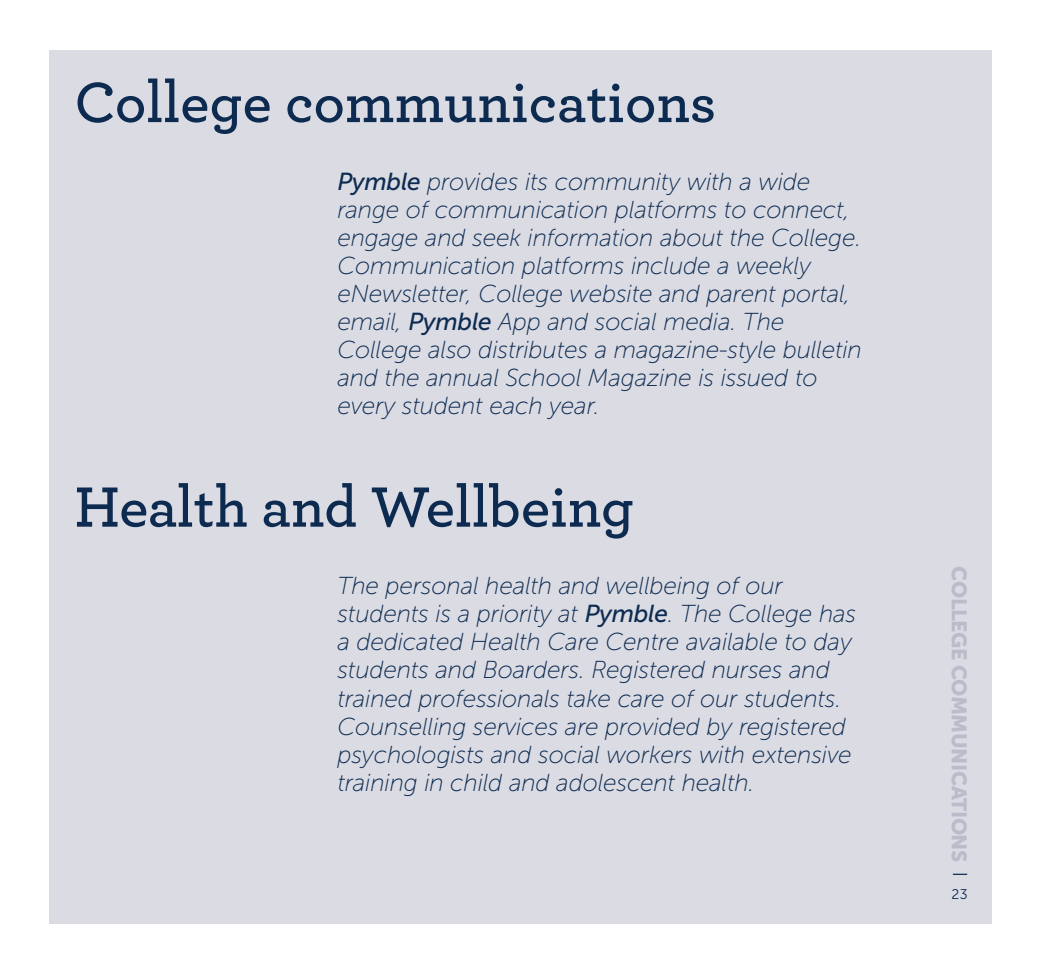
<style>
.page{position:relative;width:1042px;height:973px;background:#fff}
.page>*{position:absolute;margin:0;border:0;box-sizing:border-box;transform-origin:0 0}
.t1{font:600 59.5px "Archer";color:#0d2b51}
.t2{font:italic 24.5px/28px "Museo Sans 100";letter-spacing:-.01em;color:#0d2b51}
.t3{font:21px "Museo Sans 900";letter-spacing:-.02em;color:#babcca}
.t4{font:14px "Museo Sans 300";color:#0d2b51}
.s1{font-family:"Museo Sans 500"}
</style>
<div class="page">
<div style="left:50px;top:50px;width:942px;height:873px;background:#dadbe3"></div>
<svg style="left:953px;top:873px;width:14px;height:1px"></svg>
<h1 class="t1" style="left:74px;top:58px;width:643px">College communications</h1>
<p class="t2" style="left:337px;top:168px;width:526px"><span class="s1">Pymble</span> provides its community with a wide range of communication platforms to connect, engage and seek information about the College.<br>Communication platforms include a weekly eNewsletter, College website and parent portal, email, <span class="s1">Pymble</span> App and social media. The College also distributes a magazine-style bulletin and the annual School Magazine is issued to every student each year.</p>
<h1 class="t1" style="left:74px;top:462px;width:561px">Health and Wellbeing</h1>
<p class="t2" style="left:337px;top:572px;width:520px">The personal health and wellbeing of our students is a priority at <span class="s1">Pymble</span>. The College has a dedicated Health Care Centre available to day students and Boarders. Registered nurses and trained professionals take care of our students.<br>Counselling services are provided by registered psychologists and social workers with extensive training in child and adolescent health.</p>
<p class="t3" style="left:971px;top:566px;width:297px;rotate:90deg">COLLEGE COMMUNICATIONS</p>
<p class="t4" style="left:951px;top:885px;width:18px">23</p>
</div>
